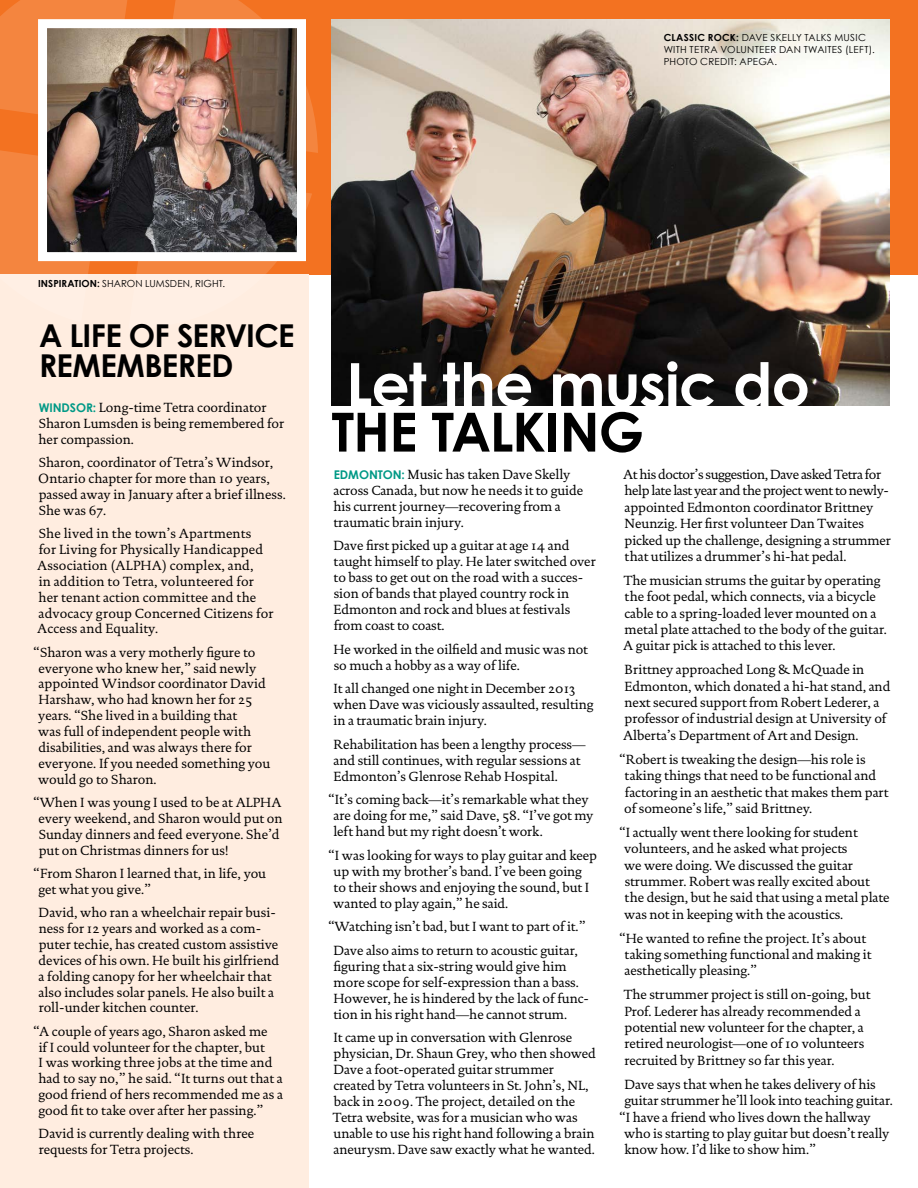
<style>
.page{position:relative;width:918px;height:1188px;background:#fff}
.page>*{position:absolute;margin:0;border:0;box-sizing:border-box;transform-origin:0 0}
.t1{font:700 60px "Century Gothic";letter-spacing:-.015em;color:#fff}
.t2{font:700 54px "Century Gothic";letter-spacing:-.02em;color:#000}
.t3{font:700 31.5px/30px "Century Gothic";letter-spacing:-.02em;color:#000}
.t4{font:13.5px/15.9px "DTL Documenta SP Regular";letter-spacing:-.005em;color:#000}
.t5{font:9.75px/12px "Century Gothic";letter-spacing:.025em;color:#000}
.s1{font-weight:700}
.s2{font-family:"Century Gothic";font-weight:700;font-size:12px;color:#009986}
</style>
<div class="page">
<div style="left:0;top:0;width:918px;height:275px;background:#f37221"></div>
<img style="left:332px;top:19px;width:557px;height:387px">
<div style="left:0;top:275px;width:309px;height:913px;background:#ffede0"></div>
<div style="left:0;top:0;width:127px;height:114px;background:#f4853f"></div>
<svg style="left:0;top:150px;width:104px;height:125px;background:#f48640"></svg>
<svg style="left:173px;top:0;width:145px;height:153px"></svg>
<svg style="left:128px;top:193px;width:184px;height:82px"></svg>
<img style="left:48px;top:29px;width:248px;height:222px">
<div style="left:38px;top:19px;width:268px;height:242px;border:9px solid #fff"></div>
<p class="t5" style="left:664px;top:31px;width:213px"><span class="s1">CLASSIC ROCK:</span> DAVE SKELLY TALKS MUSIC<br>WITH TETRA VOLUNTEER DAN TWAITES (LEFT).<br>PHOTO CREDIT: APEGA.</p>
<p class="t5" style="left:38px;top:277px;width:189px"><span class="s1">INSPIRATION:</span> SHARON LUMSDEN, RIGHT.</p>
<h3 class="t3" style="left:39px;top:320px;width:257px">A LIFE OF SERVICE<br>REMEMBERED</h3>
<p class="t4" style="left:38px;top:400px;width:247px"><span class="s2">WINDSOR:</span> Long-time Tetra coordinator<br>Sharon Lumsden is being remembered for her compassion.</p>
<p class="t4" style="left:38px;top:455px;width:249px">Sharon, coordinator of Tetra’s Windsor, Ontario chapter for more than 10 years, passed away in January after a brief illness.<br>She was 67.</p>
<p class="t4" style="left:37px;top:526px;width:238px">She lived in the town’s Apartments<br>for Living for Physically Handicapped Association (ALPHA) complex, and,<br>in addition to Tetra, volunteered for her tenant action committee and the advocacy group Concerned Citizens for Access and Equality.</p>
<p class="t4" style="left:38px;top:644px;width:234px;text-indent:-5px">“Sharon was a very motherly figure to everyone who knew her,” said newly appointed Windsor coordinator David Harshaw, who had known her for 25 years. “She lived in a building that<br>was full of independent people with disabilities, and was always there for everyone. If you needed something you would go to Sharon.</p>
<p class="t4" style="left:38px;top:794px;width:246px;text-indent:-5px">“When I was young I used to be at ALPHA every weekend, and Sharon would put on Sunday dinners and feed everyone. She’d put on Christmas dinners for us!</p>
<p class="t4" style="left:38px;top:865px;width:229px;text-indent:-5px">“From Sharon I learned that, in life, you get what you give.”</p>
<p class="t4" style="left:38px;top:905px;width:242px">David, who ran a wheelchair repair busi&shy;ness for 12 years and worked as a com&shy;puter techie, has created custom assistive devices of his own. He built his girlfriend a folding canopy for her wheelchair that also includes solar panels. He also built a roll-under kitchen counter.</p>
<p class="t4" style="left:38px;top:1023px;width:246px;text-indent:-5px">“A couple of years ago, Sharon asked me<br>if I could volunteer for the chapter, but<br>I was working three jobs at the time and had to say no,” he said. “It turns out that a good friend of hers recommended me as a good fit to take over after her passing.”</p>
<p class="t4" style="left:39px;top:1126px;width:217px">David is currently dealing with three requests for Tetra projects.</p>
<h1 class="t1" style="left:346px;top:347px;width:465px">Let the music do</h1>
<h2 class="t2" style="left:332px;top:398px;width:314px">THE TALKING</h2>
<p class="t4" style="left:333px;top:466px;width:251px"><span class="s2">EDMONTON:</span> Music has taken Dave Skelly across Canada, but now he needs it to guide his current journey—recovering from a traumatic brain injury.</p>
<p class="t4" style="left:333px;top:538px;width:264px">Dave first picked up a guitar at age 14 and taught himself to play. He later switched over to bass to get out on the road with a succes&shy;sion of bands that played country rock in Edmonton and rock and blues at festivals from coast to coast.</p>
<p class="t4" style="left:334px;top:641px;width:256px">He worked in the oilfield and music was not so much a hobby as a way of life.</p>
<p class="t4" style="left:333px;top:681px;width:262px">It all changed one night in December 2013 when Dave was viciously assaulted, resulting in a traumatic brain injury.</p>
<p class="t4" style="left:333px;top:736px;width:254px">Rehabilitation has been a lengthy process— and still continues, with regular sessions at<br>Edmonton’s Glenrose Rehab Hospital.</p>
<p class="t4" style="left:333px;top:792px;width:262px;text-indent:-5px">“It’s coming back—it’s remarkable what they are doing for me,” said Dave, 58. “I’ve got my left hand but my right doesn’t work.</p>
<p class="t4" style="left:333px;top:847px;width:265px;text-indent:-5px">“I was looking for ways to play guitar and keep up with my brother’s band. I’ve been going to their shows and enjoying the sound, but I wanted to play again,” he said.</p>
<p class="t4" style="left:328px;top:915px;width:259px;line-height:23.5px;text-align:center">“Watching isn’t bad, but I want to part of it.”<br>Dave also aims to return to acoustic guitar,</p>
<p class="t4" style="left:333px;top:958px;width:257px">figuring that a six-string would give him more scope for self-expression than a bass.<br>However, he is hindered by the lack of func&shy;tion in his right hand—he cannot strum.</p>
<p class="t4" style="left:333px;top:1030px;width:264px">It came up in conversation with Glenrose physician, Dr. Shaun Grey, who then showed Dave a foot-operated guitar strummer created by Tetra volunteers in St. John’s, NL, back in 2009. The project, detailed on the Tetra website, was for a musician who was unable to use his right hand following a brain aneurysm. Dave saw exactly what he wanted.</p>
<p class="t4" style="left:623px;top:466px;width:269px;line-height:16.4px">At his doctor’s suggestion, Dave asked Tetra for help late last year and the project went to newly&shy;appointed Edmonton coordinator Brittney Neunzig. Her first volunteer Dan Twaites picked up the challenge, designing a strummer that utilizes a drummer’s hi-hat pedal.</p>
<p class="t4" style="left:623px;top:572px;width:265px;line-height:16.4px">The musician strums the guitar by operating the foot pedal, which connects, via a bicycle cable to a spring-loaded lever mounted on a metal plate attached to the body of the guitar.<br>A guitar pick is attached to this lever.</p>
<p class="t4" style="left:623px;top:661px;width:269px;line-height:16.4px">Brittney approached Long &amp; McQuade in Edmonton, which donated a hi-hat stand, and next secured support from Robert Lederer, a professor of industrial design at University of Alberta’s Department of Art and Design.</p>
<p class="t4" style="left:624px;top:751px;width:266px;line-height:16.4px;text-indent:-5px">“Robert is tweaking the design—his role is taking things that need to be functional and factoring in an aesthetic that makes them part of someone’s life,” said Brittney.</p>
<p class="t4" style="left:624px;top:824px;width:267px;line-height:16.4px;text-indent:-5px">“I actually went there looking for student volunteers, and he asked what projects<br>we were doing. We discussed the guitar strummer. Robert was really excited about the design, but he said that using a metal plate was not in keeping with the acoustics.</p>
<p class="t4" style="left:625px;top:930px;width:248px;line-height:16.4px;text-indent:-5px">“He wanted to refine the project. It’s about taking something functional and making it aesthetically pleasing.”</p>
<p class="t4" style="left:624px;top:987px;width:248px;line-height:16.4px">The strummer project is still on-going, but Prof. Lederer has already recommended a potential new volunteer for the chapter, a retired neurologist—one of 10 volunteers recruited by Brittney so far this year.</p>
<p class="t4" style="left:624px;top:1076px;width:253px">Dave says that when he takes delivery of his</p>
<p class="t4" style="left:624px;top:1093px;width:270px">guitar strummer he’ll look into teaching guitar.</p>
<p class="t4" style="left:619px;top:1109px;width:253px">“I have a friend who lives down the hallway</p>
<p class="t4" style="left:624px;top:1125px;width:267px">who is starting to play guitar but doesn’t really</p>
<p class="t4" style="left:624px;top:1142px;width:193px">know how. I’d like to show him.”</p>
</div>
